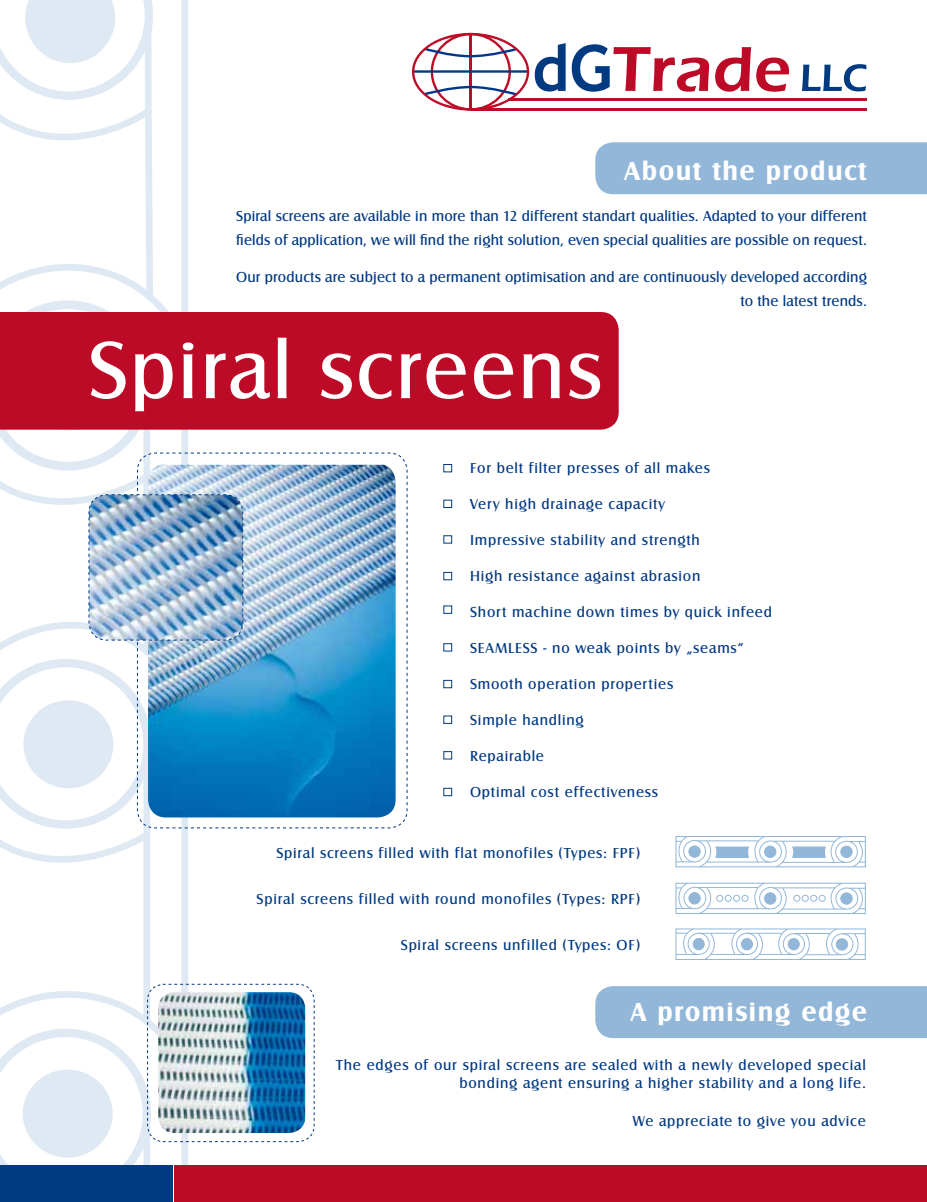
<style>
.page{position:relative;width:927px;height:1202px;background:#fff}
.page>*{position:absolute;margin:0;border:0;box-sizing:border-box;transform-origin:0 0}
.t1{font:84px "Castle T";letter-spacing:.025em;color:#fff}
.t2{font:700 27px "Castle T";letter-spacing:.05em;color:#fff}
.t3{font:15px/18px "Castle T";letter-spacing:.05em;color:#003882;text-align:right}
.t4{font:15px/24px "Castle T";letter-spacing:.01em;color:#003882}
.t5{font:15px "Castle T";letter-spacing:.05em;color:#003a80}
</style>
<div class="page">
<div style="left:595px;top:986px;width:332px;height:51px;background:#93b7d8"></div>
<div style="left:595px;top:142px;width:332px;height:52px;background:#93b7d8"></div>
<div style="left:143px;top:836px;width:7px;height:185px;background:#dee9f3"></div>
<svg style="left:802px;top:64px;width:64px;height:27px"></svg>
<svg style="left:535px;top:43px;width:31px;height:48px"></svg>
<svg style="left:572px;top:44px;width:137px;height:48px"></svg>
<svg style="left:715px;top:47px;width:74px;height:45px"></svg>
<hr style="left:509px;top:99px;width:358px;height:2px;background:#bd0c27">
<hr style="left:471px;top:108px;width:396px;height:3px;background:#bd0c27">
<div style="left:175px;top:1165px;width:752px;height:36px;background:#bd0a26"></div>
<svg style="left:676px;top:836px;width:73px;height:31px"></svg>
<hr style="left:697px;top:840px;width:61px;height:1px;background:#93b7d8">
<svg style="left:755px;top:836px;width:111px;height:31px"></svg>
<hr style="left:782px;top:861px;width:53px;height:1px;background:#93b7d8">
<hr style="left:706px;top:861px;width:52px;height:1px;background:#93b7d8">
<div style="left:683px;top:840px;width:23px;height:22px;border:1px solid #93b7d8;border-radius:50%"></div>
<div style="left:759px;top:840px;width:23px;height:22px;border:1px solid #93b7d8;border-radius:50%"></div>
<div style="left:835px;top:840px;width:23px;height:22px;border:1px solid #93b7d8;border-radius:50%"></div>
<div style="left:675px;top:882px;width:191px;height:31px;border:1px solid #93b7d8"></div>
<svg style="left:676px;top:882px;width:35px;height:32px"></svg>
<hr style="left:697px;top:886px;width:61px;height:1px;background:#93b7d8">
<svg style="left:755px;top:882px;width:32px;height:32px"></svg>
<hr style="left:706px;top:908px;width:52px;height:1px;background:#93b7d8">
<hr style="left:773px;top:887px;width:62px;height:1px;background:#93b7d8">
<svg style="left:831px;top:882px;width:35px;height:32px"></svg>
<div style="left:716px;top:894px;width:7px;height:7px;border:1px solid #93b7d8;border-radius:50%"></div>
<div style="left:725px;top:894px;width:7px;height:7px;border:1px solid #93b7d8;border-radius:50%"></div>
<div style="left:733px;top:894px;width:7px;height:7px;border:1px solid #93b7d8;border-radius:50%"></div>
<div style="left:742px;top:894px;width:6px;height:7px;border:1px solid #93b7d8;border-radius:50%"></div>
<div style="left:793px;top:894px;width:7px;height:7px;border:1px solid #93b7d8;border-radius:50%"></div>
<div style="left:802px;top:894px;width:7px;height:7px;border:1px solid #93b7d8;border-radius:50%"></div>
<div style="left:810px;top:894px;width:7px;height:7px;border:1px solid #93b7d8;border-radius:50%"></div>
<div style="left:819px;top:894px;width:7px;height:7px;border:1px solid #93b7d8;border-radius:50%"></div>
<hr style="left:782px;top:908px;width:53px;height:1px;background:#93b7d8">
<div style="left:684px;top:886px;width:22px;height:23px;border:1px solid #93b7d8;border-radius:50%"></div>
<div style="left:759px;top:886px;width:23px;height:23px;border:1px solid #93b7d8;border-radius:50%"></div>
<div style="left:835px;top:887px;width:23px;height:22px;border:1px solid #93b7d8;border-radius:50%"></div>
<div style="left:788px;top:938px;width:11px;height:11px;background:#93b7d8;border-radius:50%"></div>
<div style="left:788px;top:938px;width:11px;height:11px;border:1px solid #93b7d8;border-radius:50%"></div>
<hr style="left:793px;top:932px;width:37px;height:1px;background:#93b7d8">
<svg style="left:799px;top:928px;width:67px;height:32px"></svg>
<svg style="left:676px;top:928px;width:117px;height:32px"></svg>
<div style="left:783px;top:933px;width:22px;height:21px;border:1px solid #93b7d8;border-radius:50%"></div>
<div style="left:831px;top:933px;width:22px;height:22px;border:1px solid #93b7d8;border-radius:50%"></div>
<div style="left:736px;top:932px;width:22px;height:22px;border:1px solid #93b7d8;border-radius:50%"></div>
<div style="left:688px;top:932px;width:22px;height:22px;border:1px solid #93b7d8;border-radius:50%"></div>
<div style="left:529px;top:312px;width:90px;height:117px;background:#bd0a26"></div>
<svg style="left:0;top:983px;width:315px;height:218px"></svg>
<svg style="left:0;top:0;width:529px;height:867px"></svg>
<p class="t2" style="left:624px;top:156px;width:244px">About the product</p>
<p class="t4" style="left:236px;top:204px;width:632px">Spiral screens are available in more than 12 different standart qualities. Adapted to your different fields of application, we will find the right solution, even special qualities are possible on request.</p>
<p class="t4" style="left:236px;top:265px;width:632px;text-align:right">Our products are subject to a permanent optimisation and are continuously developed according to the latest trends.</p>
<p class="t1" style="left:89px;top:323px;width:515px">Spiral screens</p>
<p class="t3" style="left:470px;top:458px;width:241px">For belt filter presses of all makes</p>
<p class="t3" style="left:470px;top:494px;width:196px">Very high drainage capacity</p>
<p class="t3" style="left:470px;top:530px;width:231px">Impressive stability and strength</p>
<p class="t3" style="left:470px;top:566px;width:232px">High resistance against abrasion</p>
<p class="t3" style="left:470px;top:602px;width:303px">Short machine down times by quick infeed</p>
<p class="t3" style="left:470px;top:638px;width:275px">SEAMLESS - no weak points by „seams“</p>
<p class="t3" style="left:470px;top:674px;width:205px">Smooth operation properties</p>
<p class="t3" style="left:470px;top:710px;width:115px">Simple handling</p>
<p class="t3" style="left:470px;top:746px;width:75px">Repairable</p>
<p class="t3" style="left:470px;top:782px;width:189px">Optimal cost effectiveness</p>
<p class="t5" style="left:276px;top:844px;width:366px">Spiral screens filled with flat monofiles (Types: FPF)</p>
<p class="t5" style="left:257px;top:890px;width:385px">Spiral screens filled with round monofiles (Types: RPF)</p>
<p class="t5" style="left:401px;top:936px;width:241px">Spiral screens unfilled (Types: OF)</p>
<p class="t2" style="left:630px;top:996px;width:238px">A promising edge</p>
<p class="t3" style="left:336px;top:1055px;width:531px">The edges of our spiral screens are sealed with a newly developed special bonding agent ensuring a higher stability and a long life.</p>
<p class="t3" style="left:633px;top:1112px;width:235px">We appreciate to give you advice</p>
</div>
